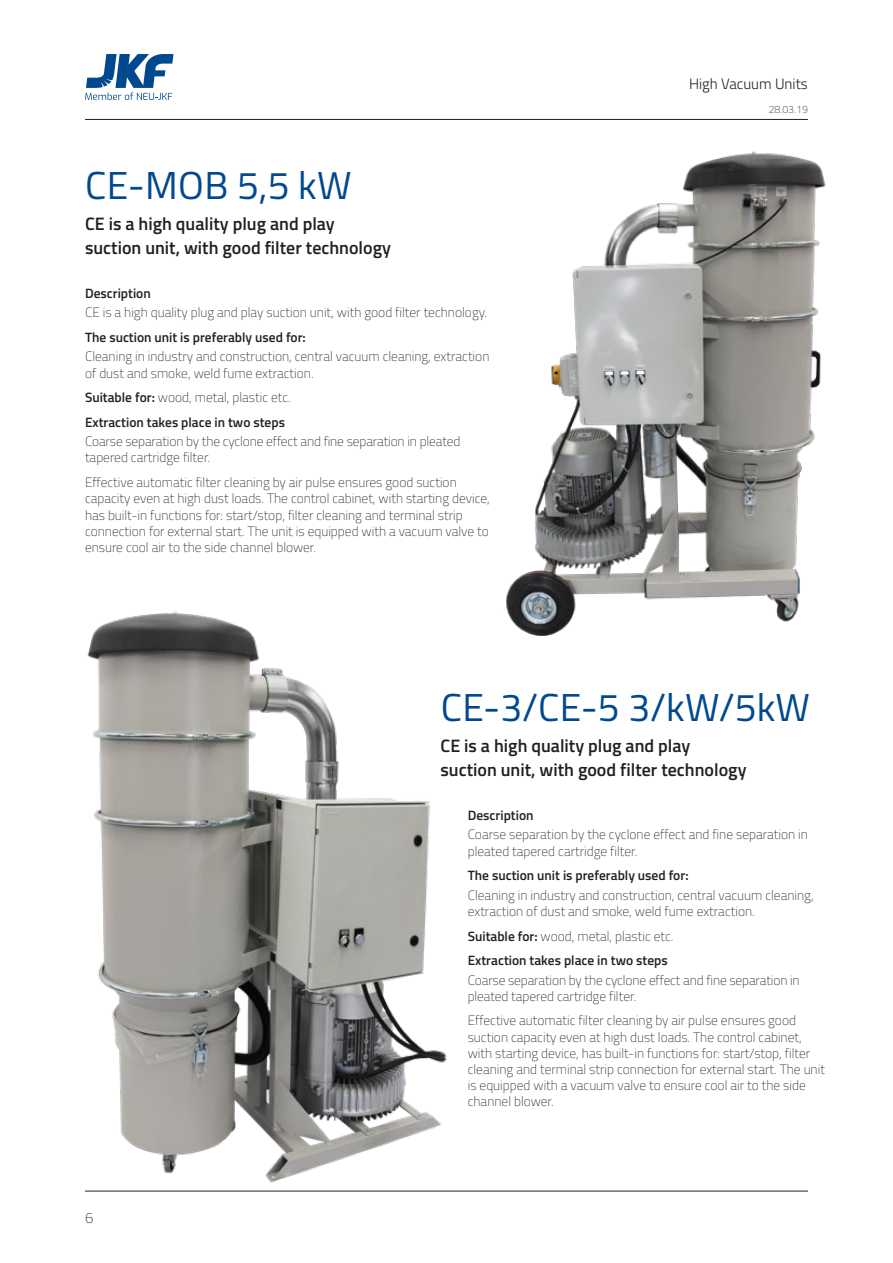
<style>
.page{position:relative;width:893px;height:1263px;background:#fff}
.page>*{position:absolute;margin:0;border:0;box-sizing:border-box;transform-origin:0 0}
.t1{font:39px "Titillium";letter-spacing:.01em;color:#01498e}
.t2{font:600 18px/24px "Titillium";color:#231f20}
.t3{font:300 15px "Titillium";color:#231f20}
.t4{font:100 15px "Titillium";color:#231f20}
.t5{font:100 13.5px/16.2px "Titillium";color:#231f20}
.t6{font:600 13.5px/24.8px "Titillium";color:#231f20}
.t7{font:100 10.5px "Titillium";color:#231f20}
.s1{font-weight:100}
</style>
<div class="page">
<hr style="left:85px;top:119px;width:723px;height:1px;background:#231f20">
<hr style="left:85px;top:1191px;width:723px;height:1px;background:#231f20">
<img style="left:506px;top:151px;width:320px;height:485px">
<img style="left:85px;top:610px;width:380px;height:582px">
<svg style="left:85px;top:54px;width:88px;height:46px"></svg>
<p class="t3" style="left:689px;top:72px;width:120px">High Vacuum Units</p>
<h1 class="t1" style="left:85px;top:157px;width:268px">CE-MOB 5,5 kW</h1>
<h2 class="t2" style="left:85px;top:210px;width:307px">CE is a high quality plug and play suction unit, with good filter technology</h2>
<p class="t6" style="left:85px;top:280px;width:67px">Description</p>
<p class="t5" style="left:85px;top:304px;width:404px">CE is a high quality plug and play suction unit, with good filter technology.</p>
<p class="t6" style="left:85px;top:324px;width:222px">The suction unit is preferably used for:</p>
<p class="t5" style="left:85px;top:348px;width:406px">Cleaning in industry and construction, central vacuum cleaning, extraction of dust and smoke, weld fume extraction.</p>
<p class="t6" style="left:85px;top:384px;width:207px">Suitable for: <span class="s1">wood, metal, plastic etc.<br></span>Extraction takes place in two steps</p>
<p class="t5" style="left:85px;top:433px;width:377px">Coarse separation by the cyclone effect and fine separation in pleated tapered cartridge filter.</p>
<p class="t5" style="left:85px;top:474px;width:406px">Effective automatic filter cleaning by air pulse ensures good suction capacity even at high dust loads. The control cabinet, with starting device, has built-in functions for: start/stop, filter cleaning and terminal strip connection for external start. The unit is equipped with a vacuum valve to ensure cool air to the side channel blower.</p>
<p class="t7" style="left:769px;top:102px;width:41px">28.03.19</p>
<h1 class="t1" style="left:441px;top:679px;width:371px">CE-3/CE-5 3/kW/5kW</h1>
<h2 class="t2" style="left:441px;top:732px;width:307px">CE is a high quality plug and play suction unit, with good filter technology</h2>
<p class="t4" style="left:85px;top:1207px;width:10px">6</p>
<p class="t6" style="left:468px;top:802px;width:67px">Description</p>
<p class="t5" style="left:468px;top:826px;width:342px">Coarse separation by the cyclone effect and fine separation in pleated tapered cartridge filter.</p>
<p class="t6" style="left:468px;top:862px;width:222px">The suction unit is preferably used for:</p>
<p class="t5" style="left:468px;top:886px;width:347px">Cleaning in industry and construction, central vacuum cleaning, extraction of dust and smoke, weld fume extraction.</p>
<p class="t6" style="left:468px;top:923px;width:207px">Suitable for: <span class="s1">wood, metal, plastic etc.<br></span>Extraction takes place in two steps</p>
<p class="t5" style="left:468px;top:971px;width:333px">Coarse separation by the cyclone effect and fine separation in pleated tapered cartridge filter.</p>
<p class="t5" style="left:468px;top:1012px;width:359px">Effective automatic filter cleaning by air pulse ensures good suction capacity even at high dust loads. The control cabinet, with starting device, has built-in functions for: start/stop, filter cleaning and terminal strip connection for external start. The unit is equipped with a vacuum valve to ensure cool air to the side channel blower.</p>
</div>
